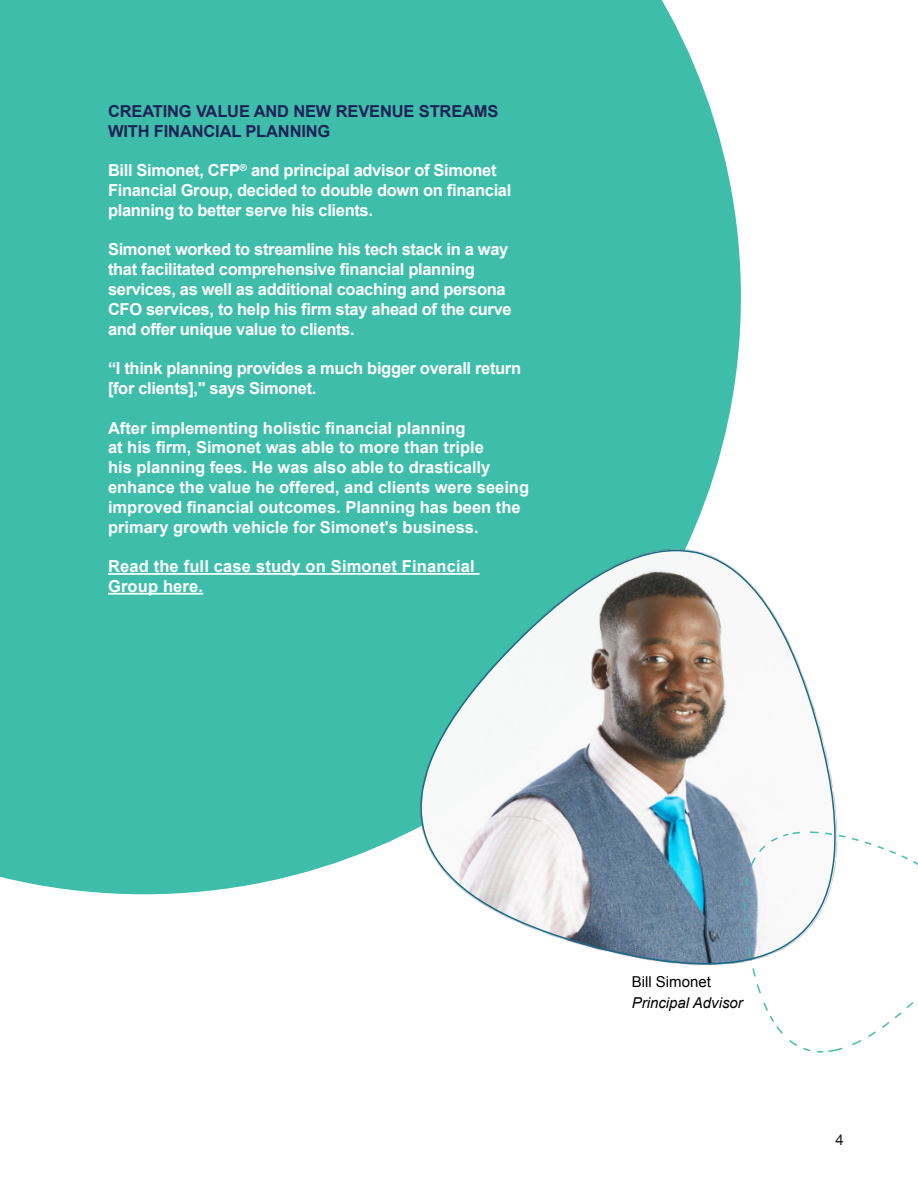
<style>
.page{position:relative;width:918px;height:1188px;background:#fff}
.page>*{position:absolute;margin:0;border:0;box-sizing:border-box;transform-origin:0 0}
.t1{font:700 16.5px/19.8px "Arial";letter-spacing:-.02em;color:#fff}
.t2{font:700 16.5px/19.8px "Arial";color:#fff}
.t3{font:700 16.5px/19.8px "Arial";letter-spacing:-.01em;color:#1e2257}
.t4{font:700 16.5px/19.8px "Arial";letter-spacing:.01em;color:#fff}
.t5{font:italic 15px/21px "Arial";color:#000}
.t6{font:15px "Arial";color:#231f20}
.s1{font-style:normal}
</style>
<div class="page">
<div style="left:0;top:0;width:741px;height:894px;background:#3ebeaa"></div>
<hr style="left:108px;top:573px;width:372px;height:2px;background:#fff">
<hr style="left:108px;top:593px;width:95px;height:2px;background:#fff">
<img style="left:370px;top:526px;width:467px;height:440px">
<svg style="left:743px;top:831px;width:175px;height:222px"></svg>
<svg style="left:421px;top:549px;width:415px;height:416px"></svg>
<p class="t3" style="left:108px;top:102px;width:392px">CREATING VALUE AND NEW REVENUE STREAMS<br>WITH FINANCIAL PLANNING</p>
<p class="t1" style="left:108px;top:161px;width:405px">Bill Simonet, CFP<sup>®</sup> and principal advisor of Simonet<br>Financial Group, decided to double down on financial planning to better serve his clients.</p>
<p class="t1" style="left:108px;top:240px;width:405px">Simonet worked to streamline his tech stack in a way that facilitated comprehensive financial planning services, as well as additional coaching and persona CFO services, to help his firm stay ahead of the curve and offer unique value to clients.</p>
<p class="t1" style="left:108px;top:359px;width:415px">“I think planning provides a much bigger overall return [for clients]," says Simonet.</p>
<p class="t2" style="left:108px;top:418px;width:423px">After implementing holistic financial planning<br>at his firm, Simonet was able to more than triple<br>his planning fees. He was also able to drastically enhance the value he offered, and clients were seeing improved financial outcomes. Planning has been the primary growth vehicle for Simonet's business.</p>
<p class="t4" style="left:108px;top:557px;width:368px">Read the full case study on Simonet Financial<br>Group here.</p>
<p class="t5" style="left:632px;top:971px;width:113px"><span class="s1">Bill Simonet<br></span>Principal Advisor</p>
<p class="t6" style="left:835px;top:1130px;width:10px">4</p>
</div>
